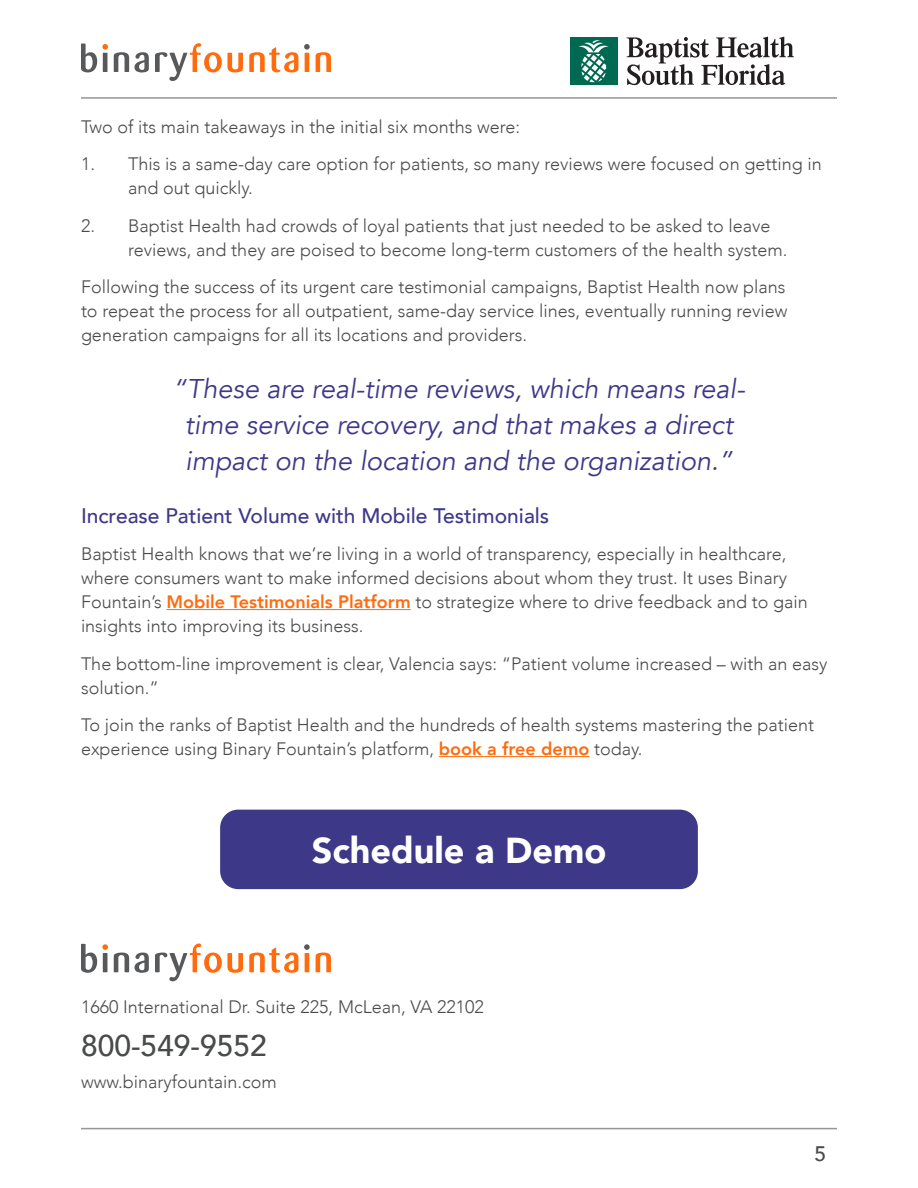
<style>
.page{position:relative;width:918px;height:1188px;background:#fff}
.page>*{position:absolute;margin:0;border:0;box-sizing:border-box;transform-origin:0 0}
.t1{font:900 36px "Avenir";color:#fff}
.t2{font:500 30px "Avenir";color:#494a4a}
.t3{font:italic 27px/36px "Avenir";color:#3e3889;text-align:center}
.t4{font:500 21px "Avenir";color:#3e3889}
.t5{font:500 21px "Avenir";color:#494a4a}
.t6{font:300 18px/24px "Avenir";color:#494a4a}
.s1{font-weight:800;color:#ff6b0d}
</style>
<div class="page">
<svg style="left:114px;top:52px;width:15px;height:20px"></svg>
<svg style="left:135px;top:52px;width:14px;height:20px"></svg>
<svg style="left:155px;top:43px;width:88px;height:38px"></svg>
<svg style="left:249px;top:47px;width:49px;height:25px"></svg>
<svg style="left:316px;top:52px;width:15px;height:20px"></svg>
<hr style="left:305px;top:53px;width:4px;height:19px;background:#ff6b0d">
<svg style="left:81px;top:44px;width:27px;height:28px"></svg>
<svg style="left:304px;top:44px;width:6px;height:6px"></svg>
<svg style="left:627px;top:37px;width:167px;height:48px"></svg>
<div style="left:570px;top:37px;width:47px;height:48px;background:#006951"></div>
<svg style="left:578px;top:40px;width:31px;height:42px"></svg>
<hr style="left:81px;top:1128px;width:756px;height:1px;background:#969697">
<hr style="left:81px;top:97px;width:756px;height:2px;background:#969697">
<svg style="left:114px;top:953px;width:15px;height:19px"></svg>
<svg style="left:135px;top:953px;width:14px;height:20px"></svg>
<svg style="left:155px;top:944px;width:88px;height:37px"></svg>
<svg style="left:249px;top:948px;width:49px;height:25px"></svg>
<svg style="left:316px;top:953px;width:15px;height:19px"></svg>
<hr style="left:305px;top:953px;width:4px;height:19px;background:#ff6b0d">
<svg style="left:81px;top:944px;width:27px;height:29px"></svg>
<svg style="left:304px;top:944px;width:6px;height:6px"></svg>
<div style="left:220px;top:810px;width:478px;height:79px;background:#3e3889;border-radius:18px"></div>
<hr style="left:166px;top:609px;width:245px;height:1px;background:#ff6b0d">
<hr style="left:439px;top:756px;width:150px;height:1px;background:#ff6b0d">
<p class="t6" style="left:81px;top:115px;width:441px">Two of its main takeaways in the initial six months were:</p>
<p class="t6" style="left:128px;top:152px;width:695px;text-indent:-47px">1. This is a same-day care option for patients, so many reviews were focused on getting in and out quickly.</p>
<p class="t6" style="left:128px;top:214px;width:661px;text-indent:-47px">2. Baptist Health had crowds of loyal patients that just needed to be asked to leave reviews, and they are poised to become long-term customers of the health system.</p>
<p class="t6" style="left:81px;top:275px;width:708px;text-align:justify">Following the success of its urgent care testimonial campaigns, Baptist Health now plans to repeat the process for all outpatient, same-day service lines, eventually running review generation campaigns for all its locations and providers.</p>
<p class="t3" style="left:173px;top:372px;width:574px">“These are real-time reviews, which means real&shy;time service recovery, and that makes a direct impact on the location and the organization.”</p>
<p class="t4" style="left:81px;top:497px;width:470px">Increase Patient Volume with Mobile Testimonials</p>
<p class="t6" style="left:81px;top:542px;width:728px">Baptist Health knows that we’re living in a world of transparency, especially in healthcare, where consumers want to make informed decisions about whom they trust. It uses Binary Fountain’s <span class="s1">Mobile Testimonials Platform</span> to strategize where to drive feedback and to gain insights into improving its business.</p>
<p class="t6" style="left:81px;top:652px;width:748px">The bottom-line improvement is clear, Valencia says: “Patient volume increased – with an easy solution.”</p>
<p class="t6" style="left:81px;top:713px;width:735px">To join the ranks of Baptist Health and the hundreds of health systems mastering the patient experience using Binary Fountain’s platform, <span class="s1">book a free demo</span> today.</p>
<p class="t1" style="left:312px;top:820px;width:296px">Schedule a Demo</p>
<p class="t6" style="left:81px;top:995px;width:404px">1660 International Dr. Suite 225, McLean, VA 22102</p>
<p class="t2" style="left:81px;top:1020px;width:187px">800-549-9552</p>
<p class="t6" style="left:81px;top:1070px;width:197px">www.binaryfountain.com</p>
<p class="t5" style="left:815px;top:1136px;width:13px">5</p>
</div>
